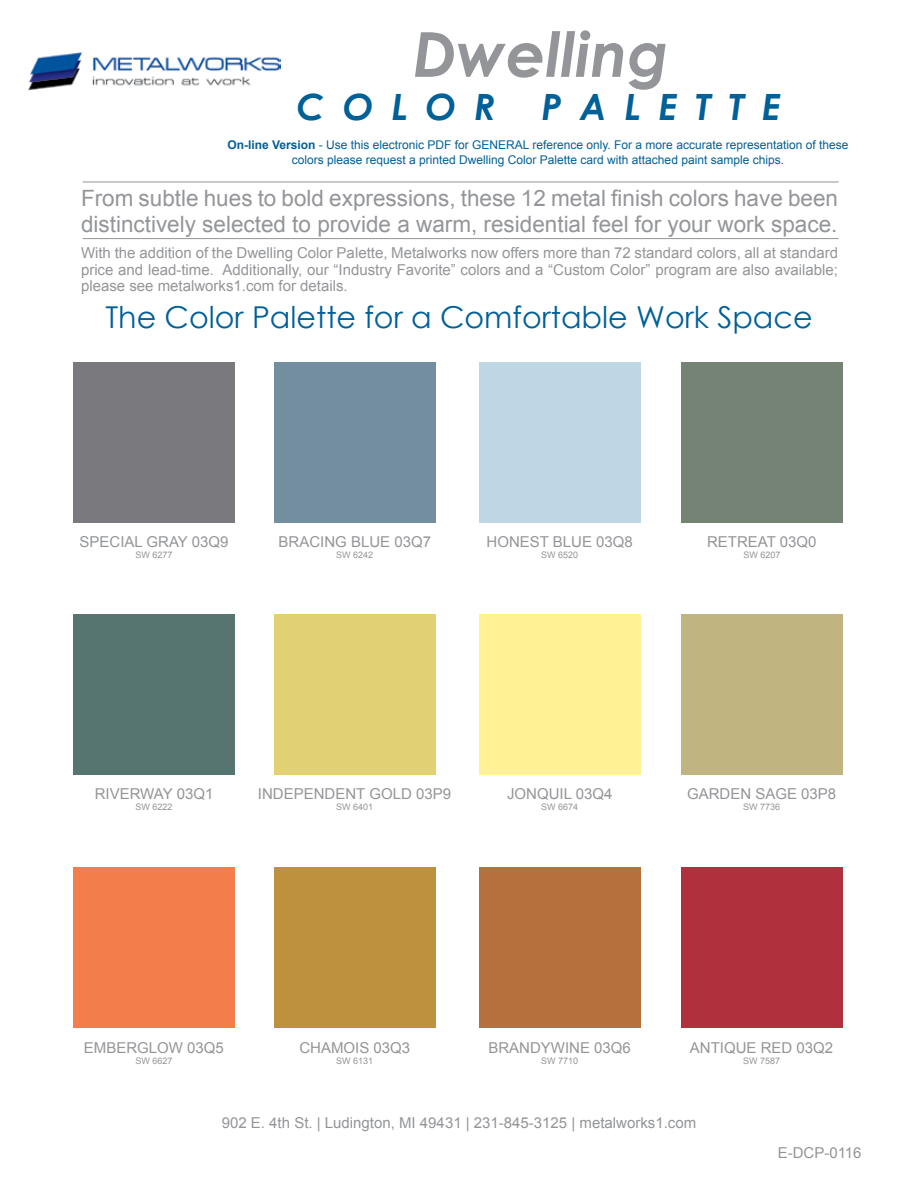
<style>
.page{position:relative;width:918px;height:1188px;background:#fff}
.page>*{position:absolute;margin:0;border:0;box-sizing:border-box;transform-origin:0 0}
.t1{font:italic 700 62.1px "Century Gothic";color:#939598}
.t2{font:italic 700 36.15px "Century Gothic";letter-spacing:.5em;color:#006098}
.t3{font:30.15px "Century Gothic";color:#006098}
.t4{font:22.5px/25.5px "Arial";color:#939598}
.t5{font:15px/16.5px "Arial";color:#939598;text-align:justify}
.t6{font:12px/15px "Arial";color:#006098;text-align:center}
.t7{font:9px "Arial";color:#939598}
.s1{font-weight:700}
</style>
<div class="page">
<div style="left:73px;top:362px;width:162px;height:160px;background:#7a797e"></div>
<div style="left:274px;top:362px;width:162px;height:160px;background:#738e9f"></div>
<div style="left:479px;top:362px;width:161px;height:160px;background:#bfd6e4"></div>
<div style="left:681px;top:362px;width:161px;height:160px;background:#758374"></div>
<div style="left:73px;top:614px;width:162px;height:161px;background:#567570"></div>
<div style="left:274px;top:614px;width:162px;height:161px;background:#e1d172"></div>
<div style="left:479px;top:614px;width:161px;height:161px;background:#fff194"></div>
<div style="left:681px;top:614px;width:161px;height:161px;background:#c0b480"></div>
<div style="left:73px;top:867px;width:162px;height:161px;background:#f37d4b"></div>
<div style="left:274px;top:867px;width:162px;height:161px;background:#be913c"></div>
<div style="left:479px;top:867px;width:161px;height:161px;background:#b6703d"></div>
<div style="left:681px;top:867px;width:161px;height:161px;background:#b0303d"></div>
<hr style="left:83px;top:182px;width:756px;height:1px;background:#939598">
<hr style="left:83px;top:238px;width:756px;height:1px;background:#939598">
<img style="left:28px;top:52px;width:253px;height:39px">
<h1 class="t1" style="left:413px;top:7px;width:257px">Dwelling</h1>
<h2 class="t2" style="left:297px;top:79px;width:200px">COLOR</h2>
<h2 class="t2" style="left:541px;top:79px;width:241px">PALETTE</h2>
<p class="t6" style="left:228px;top:137px;width:622px"><span class="s1">On-line Version</span> - Use this electronic PDF for GENERAL reference only. For a more accurate representation of these colors please request a printed Dwelling Color Palette card with attached paint sample chips.</p>
<h3 class="t4" style="left:81px;top:186px;width:759px">From subtle hues to bold expressions, these 12 metal finish colors have been distinctively selected to provide a warm, residential feel for your work space.</h3>
<p class="t5" style="left:81px;top:245px;width:759px">With the addition of the Dwelling Color Palette, Metalworks now offers more than 72 standard colors, all at standard price and lead-time. Additionally, our “Industry Favorite” colors and a “Custom Color” program are also available; please see metalworks1.com for details.</p>
<h3 class="t3" style="left:105px;top:296px;width:709px">The Color Palette for a Comfortable Work Space</h3>
<p class="t5" style="left:80px;top:534px;width:150px">SPECIAL GRAY 03Q9</p>
<p class="t7" style="left:136px;top:549px;width:39px">SW 6277</p>
<p class="t5" style="left:279px;top:534px;width:154px">BRACING BLUE 03Q7</p>
<p class="t7" style="left:336px;top:549px;width:39px">SW 6242</p>
<p class="t5" style="left:487px;top:534px;width:148px">HONEST BLUE 03Q8</p>
<p class="t7" style="left:541px;top:549px;width:39px">SW 6520</p>
<p class="t5" style="left:707px;top:534px;width:111px">RETREAT 03Q0</p>
<p class="t7" style="left:743px;top:549px;width:39px">SW 6207</p>
<p class="t5" style="left:95px;top:785px;width:120px">RIVERWAY 03Q1</p>
<p class="t7" style="left:136px;top:801px;width:39px">SW 6222</p>
<p class="t5" style="left:258px;top:785px;width:195px">INDEPENDENT GOLD 03P9</p>
<p class="t7" style="left:336px;top:801px;width:39px">SW 6401</p>
<p class="t5" style="left:507px;top:785px;width:107px">JONQUIL 03Q4</p>
<p class="t7" style="left:541px;top:801px;width:39px">SW 6674</p>
<p class="t5" style="left:687px;top:785px;width:151px">GARDEN SAGE 03P8</p>
<p class="t7" style="left:743px;top:801px;width:39px">SW 7736</p>
<p class="t5" style="left:84px;top:1040px;width:142px">EMBERGLOW 03Q5</p>
<p class="t7" style="left:135px;top:1055px;width:39px">SW 6627</p>
<p class="t5" style="left:299px;top:1040px;width:112px">CHAMOIS 03Q3</p>
<p class="t7" style="left:336px;top:1055px;width:39px">SW 6131</p>
<p class="t5" style="left:488px;top:1040px;width:144px">BRANDYWINE 03Q6</p>
<p class="t7" style="left:541px;top:1055px;width:39px">SW 7710</p>
<p class="t5" style="left:690px;top:1040px;width:145px">ANTIQUE RED 03Q2</p>
<p class="t7" style="left:743px;top:1055px;width:39px">SW 7587</p>
<p class="t5" style="left:222px;top:1115px;width:476px">902 E. 4th St. | Ludington, MI 49431 | 231-845-3125 | metalworks1.com</p>
<p class="t5" style="left:778px;top:1144px;width:85px">E-DCP-0116</p>
</div>
